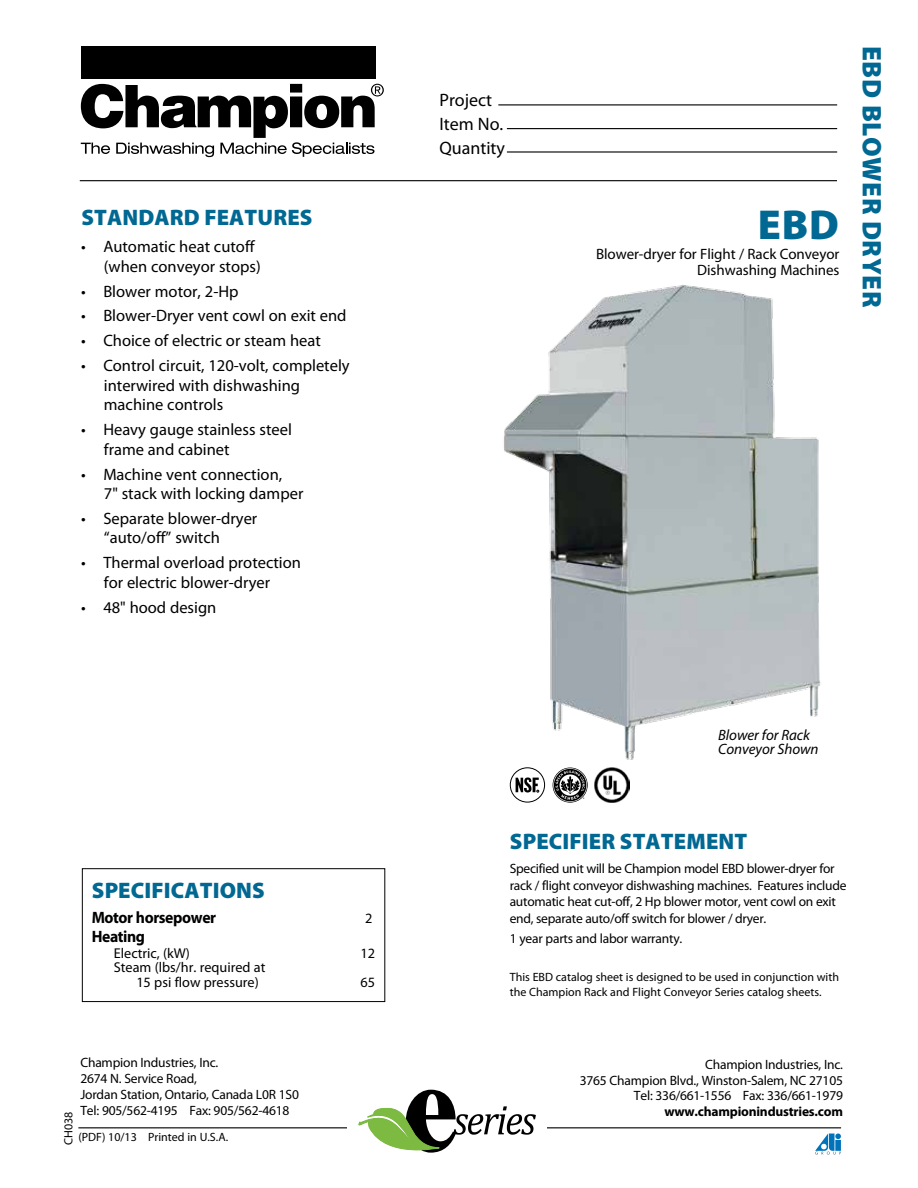
<style>
.page{position:relative;width:918px;height:1188px;background:#fff}
.page>*{position:absolute;margin:0;border:0;box-sizing:border-box;transform-origin:0 0}
.t1{font:900 42px "Myriad Pro";color:#006892}
.t2{font:900 27px "Myriad Pro";letter-spacing:.02em;color:#006892}
.t3{font:900 22.5px "Myriad Pro";letter-spacing:.005em;color:#006892}
.t4{font:18px/24px "Myriad Pro";color:#000}
.t5{font:16.5px/19.5px "Myriad Pro";color:#000}
.t6{font:700 16.5px "Myriad Pro";letter-spacing:-.025em;color:#000;scale:.95 1}
.t7{font:15px/16.5px "Myriad Pro";letter-spacing:-.005em;color:#000;text-align:right}
.t8{font:italic 15px/13.5px "Myriad Pro";letter-spacing:-.005em;color:#000}
.t9{font:14.25px/14.2px "Myriad Pro";color:#000}
.t10{font:13.5px/15.8px "Myriad Pro";letter-spacing:-.015em;color:#000}
.t11{font:700 13.5px "Myriad Pro";letter-spacing:-.015em;color:#000}
.t12{font:12px/14.4px "Myriad Pro";color:#000}
</style>
<div class="page">
<hr style="left:80px;top:180px;width:757px;height:1px;background:#000">
<div style="left:81px;top:46px;width:294px;height:33px;background:#000"></div>
<svg style="left:81px;top:84px;width:303px;height:73px"></svg>
<hr style="left:507px;top:151px;width:330px;height:2px;background:#000">
<hr style="left:507px;top:128px;width:330px;height:1px;background:#000">
<hr style="left:498px;top:104px;width:339px;height:1px;background:#000">
<hr style="left:78px;top:1127px;width:763px;height:1px;background:#000">
<svg style="left:815px;top:1133px;width:26px;height:22px"></svg>
<div style="left:347px;top:1115px;width:200px;height:23px;background:#fff"></div>
<svg style="left:358px;top:1090px;width:178px;height:63px"></svg>
<hr style="left:359px;top:1108px;width:72px;height:2px;background:#7cba42">
<img style="left:504px;top:285px;width:317px;height:475px">
<div style="left:82px;top:868px;width:303px;height:134px;border:1px solid #000"></div>
<div style="left:510px;top:767px;width:35px;height:35px;border:1px solid #000;border-radius:50%"></div>
<svg style="left:516px;top:777px;width:23px;height:16px"></svg>
<svg style="left:553px;top:768px;width:35px;height:35px"></svg>
<img style="left:595px;top:767px;width:35px;height:36px">
<h3 class="t3" style="left:81px;top:202px;width:233px">STANDARD FEATURES</h3>
<p class="t5" style="left:104px;top:237px;width:158px;text-indent:-23px">• Automatic heat cutoff (when conveyor stops)</p>
<p class="t5" style="left:81px;top:281px;width:159px">• Blower motor, 2-Hp</p>
<p class="t5" style="left:81px;top:306px;width:267px">• Blower-Dryer vent cowl on exit end</p>
<p class="t5" style="left:81px;top:331px;width:241px">• Choice of electric or steam heat</p>
<p class="t5" style="left:104px;top:356px;width:247px;text-indent:-23px">• Control circuit, 120-volt, completely interwired with dishwashing machine controls</p>
<p class="t5" style="left:104px;top:420px;width:190px;text-indent:-23px">• Heavy gauge stainless steel frame and cabinet</p>
<p class="t5" style="left:104px;top:464px;width:201px;text-indent:-23px">• Machine vent connection,<br>7" stack with locking damper</p>
<p class="t5" style="left:104px;top:508px;width:155px;text-indent:-23px">• Separate blower-dryer “auto/off” switch</p>
<p class="t5" style="left:81px;top:553px;width:221px;text-align:center">• Thermal overload protection for electric blower-dryer</p>
<p class="t5" style="left:81px;top:597px;width:137px">• 48" hood design</p>
<h3 class="t3" style="left:92px;top:875px;width:174px">SPECIFICATIONS</h3>
<p class="t6" style="left:92px;top:907px;width:133px">Motor horsepower</p>
<p class="t9" style="left:365px;top:911px;width:9px">2</p>
<p class="t6" style="left:92px;top:926px;width:58px">Heating</p>
<p class="t9" style="left:114px;top:946px;width:78px">Electric, (kW)</p>
<p class="t9" style="left:361px;top:946px;width:16px">12</p>
<p class="t9" style="left:136px;top:960px;width:131px;text-indent:-23px">Steam (lbs/hr. required at<br>15 psi flow pressure)</p>
<p class="t9" style="left:361px;top:974px;width:16px">65</p>
<p class="t10" style="left:80px;top:1055px;width:220px">Champion Industries, Inc.<br>2674 N. Service Road,<br>Jordan Station, Ontario, Canada L0R 1S0<br>Tel: 905/562-4195 Fax: 905/562-4618</p>
<p class="t12" style="left:78px;top:1130px;width:151px">(PDF) 10/13 Printed in U.S.A.</p>
<p class="t12" style="left:61px;top:1145px;width:35px;rotate:-90deg">CH038</p>
<h3 class="t4" style="left:439px;top:87px;width:67px">Project<br>Item No.<br>Quantity</h3>
<h1 class="t1" style="left:758px;top:197px;width:83px">EBD</h1>
<p class="t7" style="left:596px;top:245px;width:245px">Blower-dryer for Flight / Rack Conveyor<br>Dishwashing Machines</p>
<h2 class="t2" style="left:890px;top:46px;width:263px;rotate:90deg">EBD BLOWER DRYER</h2>
<p class="t8" style="left:718px;top:728px;width:102px">Blower for Rack<br>Conveyor Shown</p>
<h3 class="t3" style="left:510px;top:826px;width:239px">SPECIFIER STATEMENT</h3>
<p class="t10" style="left:510px;top:860px;width:338px;line-height:16.5px">Specified unit will be Champion model EBD blower-dryer for rack / flight conveyor dishwashing machines. Features include automatic heat cut-off, 2 Hp blower motor, vent cowl on exit end, separate auto/off switch for blower / dryer.</p>
<p class="t10" style="left:510px;top:930px;width:174px">1 year parts and labor warranty.</p>
<p class="t12" style="left:510px;top:970px;width:331px">This EBD catalog sheet is designed to be used in conjunction with the Champion Rack and Flight Conveyor Series catalog sheets.</p>
<p class="t10" style="left:580px;top:1056px;width:265px;text-align:right">Champion Industries, Inc.<br>3765 Champion Blvd., Winston-Salem, NC 27105<br>Tel: 336/661-1556 Fax: 336/661-1979</p>
<p class="t11" style="left:664px;top:1103px;width:180px">www.championindustries.com</p>
</div>
